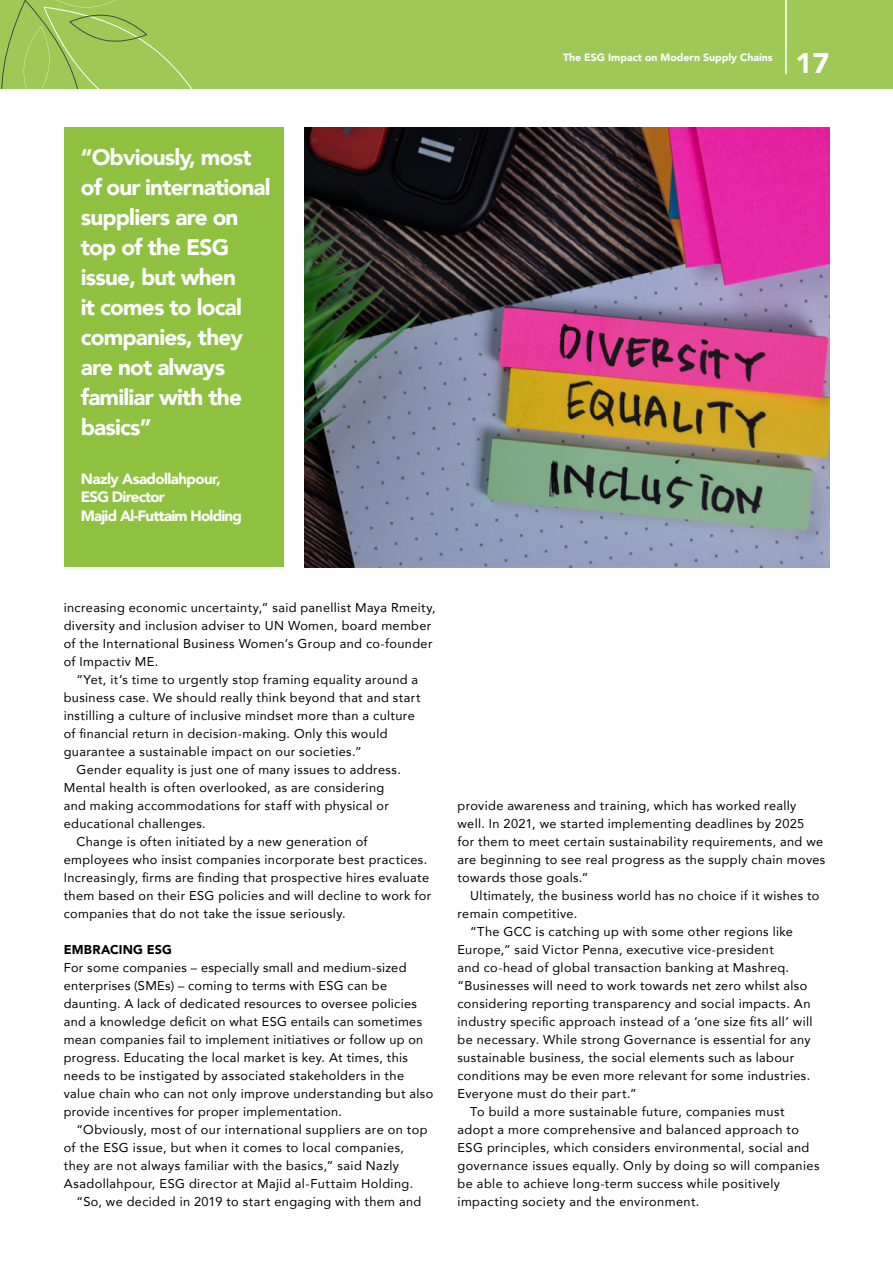
<style>
.page{position:relative;width:893px;height:1263px;background:#fff}
.page>*{position:absolute;margin:0;border:0;box-sizing:border-box;transform-origin:0 0}
.t1{font:900 28.35px "Avenir";color:#fff}
.t2{font:900 22.5px/30px "Avenir";letter-spacing:-.035em;color:#fff}
.t3{font:900 15px/18.8px "Avenir";letter-spacing:-.05em;color:#fff}
.t4{font:12.75px/18px "Avenir";letter-spacing:.03em;color:#000}
.t5{font:900 12.75px "Avenir";letter-spacing:.015em;color:#000}
.t6{font:900 10.5px "Avenir";color:#fff}
</style>
<div class="page">
<div style="left:0;top:0;width:893px;height:88px;background:#9fc957"></div>
<svg style="left:1px;top:0;width:191px;height:88px"></svg>
<hr style="left:785px;top:0;width:2px;height:74px;background:#fff">
<img style="left:305px;top:128px;width:524px;height:439px">
<div style="left:64px;top:128px;width:220px;height:439px;background:#8ec13f"></div>
<h2 class="t2" style="left:81px;top:141px;width:191px">“Obviously, most of our international suppliers are on top of the ESG issue, but when<br>it comes to local companies, they are not always familiar with the basics”</h2>
<p class="t3" style="left:81px;top:469px;width:163px">Nazly Asadollahpour,<br>ESG Director<br>Majid Al-Futtaim Holding</p>
<p class="t6" style="left:563px;top:49px;width:211px">The ESG Impact on Modern Supply Chains</p>
<h1 class="t1" style="left:796px;top:39px;width:35px">17</h1>
<p class="t4" style="left:64px;top:598px;width:374px">increasing economic uncertainty,” said panellist Maya Rmeity, diversity and inclusion adviser to UN Women, board member of the International Business Women’s Group and co-founder of Impactiv ME.</p>
<p class="t4" style="left:76px;top:670px;width:343px">“Yet, it’s time to urgently stop framing equality around a</p>
<p class="t4" style="left:64px;top:688px;width:358px">business case. We should really think beyond that and start</p>
<p class="t4" style="left:64px;top:706px;width:353px">instilling a culture of inclusive mindset more than a culture</p>
<p class="t4" style="left:64px;top:724px;width:325px">of financial return in decision-making. Only this would</p>
<p class="t4" style="left:64px;top:742px;width:299px">guarantee a sustainable impact on our societies.”</p>
<p class="t4" style="left:76px;top:760px;width:326px">Gender equality is just one of many issues to address.</p>
<p class="t4" style="left:64px;top:778px;width:322px">Mental health is often overlooked, as are considering</p>
<p class="t4" style="left:64px;top:796px;width:327px">and making accommodations for staff with physical or</p>
<p class="t4" style="left:64px;top:814px;width:144px">educational challenges.</p>
<p class="t4" style="left:76px;top:832px;width:293px">Change is often initiated by a new generation of</p>
<p class="t4" style="left:64px;top:850px;width:365px">employees who insist companies incorporate best practices.</p>
<p class="t4" style="left:64px;top:868px;width:367px">Increasingly, firms are finding that prospective hires evaluate</p>
<p class="t4" style="left:64px;top:886px;width:369px">them based on their ESG policies and will decline to work for</p>
<p class="t4" style="left:64px;top:904px;width:284px">companies that do not take the issue seriously.</p>
<p class="t5" style="left:64px;top:939px;width:110px">EMBRACING ESG</p>
<p class="t4" style="left:64px;top:958px;width:371px">For some companies – especially small and medium-sized enterprises (SMEs) – coming to terms with ESG can be daunting. A lack of dedicated resources to oversee policies and a knowledge deficit on what ESG entails can sometimes mean companies fail to implement initiatives or follow up on progress. Educating the local market is key. At times, this needs to be instigated by associated stakeholders in the value chain who can not only improve understanding but also provide incentives for proper implementation.</p>
<p class="t4" style="left:64px;top:1120px;width:365px;text-indent:13px">“Obviously, most of our international suppliers are on top of the ESG issue, but when it comes to local companies, they are not always familiar with the basics,” said Nazly Asadollahpour, ESG director at Majid al-Futtaim Holding.</p>
<p class="t4" style="left:76px;top:1192px;width:346px">“So, we decided in 2019 to start engaging with them and</p>
<p class="t4" style="left:457px;top:796px;width:369px">provide awareness and training, which has worked really well. In 2021, we started implementing deadlines by 2025<br>for them to meet certain sustainability requirements, and we are beginning to see real progress as the supply chain moves towards those goals.”</p>
<p class="t4" style="left:470px;top:886px;width:351px">Ultimately, the business world has no choice if it wishes to</p>
<p class="t4" style="left:457px;top:904px;width:121px">remain competitive.</p>
<p class="t4" style="left:470px;top:922px;width:324px">“The GCC is catching up with some other regions like</p>
<p class="t4" style="left:457px;top:940px;width:318px">Europe,” said Victor Penna, executive vice-president</p>
<p class="t4" style="left:457px;top:958px;width:333px">and co-head of global transaction banking at Mashreq.</p>
<p class="t4" style="left:457px;top:976px;width:351px">“Businesses will need to work towards net zero whilst also</p>
<p class="t4" style="left:457px;top:994px;width:354px">considering reporting transparency and social impacts. An</p>
<p class="t4" style="left:457px;top:1012px;width:356px">industry specific approach instead of a ‘one size fits all’ will</p>
<p class="t4" style="left:457px;top:1030px;width:355px">be necessary. While strong Governance is essential for any</p>
<p class="t4" style="left:457px;top:1048px;width:338px">sustainable business, the social elements such as labour</p>
<p class="t4" style="left:457px;top:1066px;width:354px">conditions may be even more relevant for some industries.</p>
<p class="t4" style="left:457px;top:1084px;width:181px">Everyone must do their part.”</p>
<p class="t4" style="left:470px;top:1102px;width:316px">To build a more sustainable future, companies must</p>
<p class="t4" style="left:457px;top:1120px;width:343px">adopt a more comprehensive and balanced approach to</p>
<p class="t4" style="left:457px;top:1138px;width:353px">ESG principles, which considers environmental, social and</p>
<p class="t4" style="left:457px;top:1156px;width:363px">governance issues equally. Only by doing so will companies</p>
<p class="t4" style="left:457px;top:1174px;width:324px">be able to achieve long-term success while positively</p>
<p class="t4" style="left:457px;top:1192px;width:243px">impacting society and the environment.</p>
</div>
